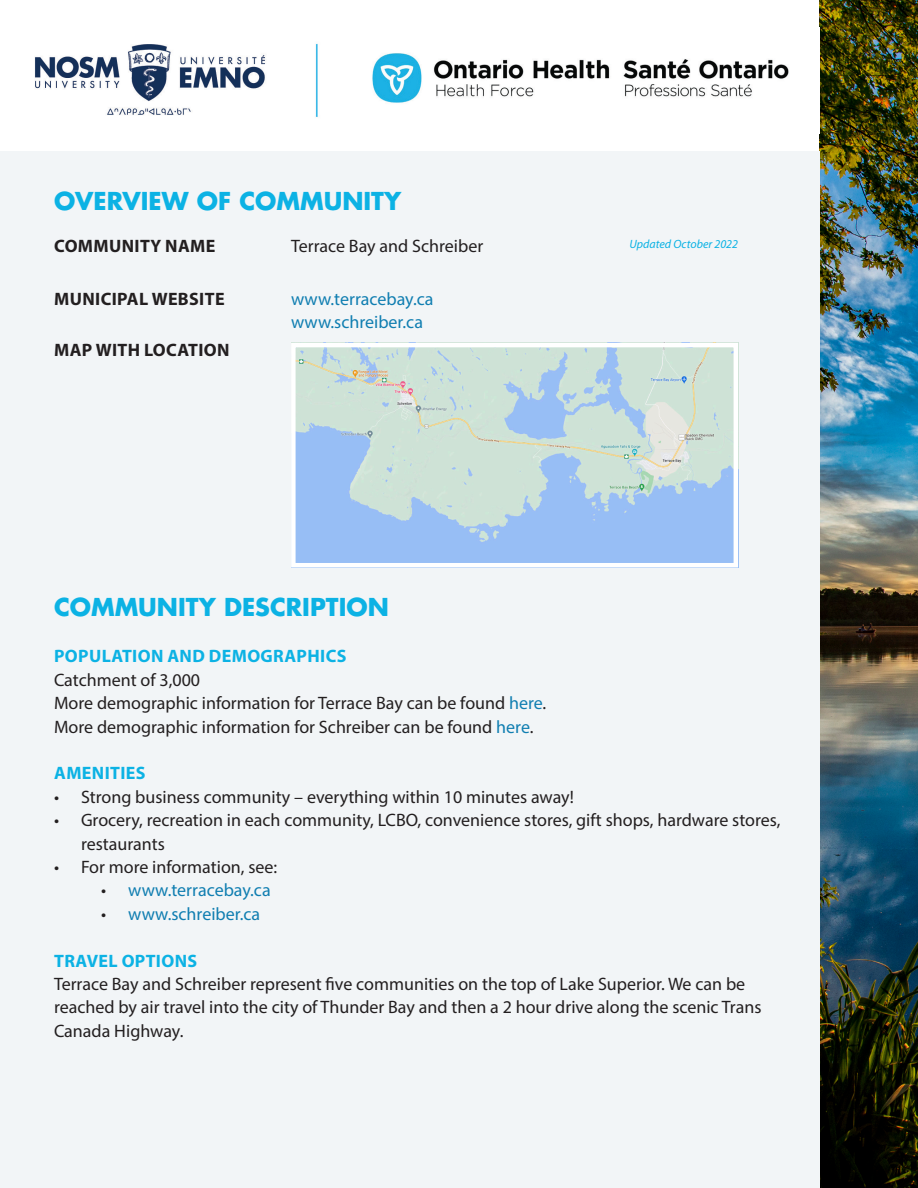
<style>
.page{position:relative;width:918px;height:1188px;background:#fff}
.page>*{position:absolute;margin:0;border:0;box-sizing:border-box;transform-origin:0 0}
.Heading{font:700 24px "Futura Std";color:#0cb2e4}
.Subhead{font:18px/23.4px "Myriad Pro";color:#231f20}
.Text{font:18px "Myriad Pro";color:#231f20}
.Text-2{font:18px "Myriad Pro";color:#107eb1}
.Subhead-2{font:700 18px "Myriad Pro";letter-spacing:.02em;color:#0cb2e4}
.Topic{font:700 18px "Myriad Pro";letter-spacing:.02em;color:#231f20}
.Small_Print{font:italic 12px "Myriad Pro";color:#0cb2e4}
.s1{color:#107eb1}
.s2{color:#231f20}
</style>
<div class="page">
<img style="left:820px;top:0;width:98px;height:1188px">
<img style="left:35px;top:43px;width:754px;height:74px">
<div style="left:0;top:151px;width:820px;height:1037px;background:#f2f5f7"></div>
<img style="left:296px;top:348px;width:437px;height:214px">
<div style="left:291px;top:343px;width:447px;height:224px;border:4px solid #fff"></div>
<p class="Heading" style="left:54px;top:185px;width:349px">OVERVIEW OF COMMUNITY</p>
<p class="Topic" style="left:54px;top:234px;width:163px">COMMUNITY NAME</p>
<p class="Text" style="left:291px;top:235px;width:194px">Terrace Bay and Schreiber</p>
<p class="Topic" style="left:54px;top:287px;width:172px">MUNICIPAL WEBSITE</p>
<p class="Text-2" style="left:291px;top:288px;width:144px">www.terracebay.ca</p>
<p class="Text-2" style="left:291px;top:311px;width:133px">www.schreiber.ca</p>
<p class="Topic" style="left:54px;top:339px;width:177px">MAP WITH LOCATION</p>
<p class="Small_Print" style="left:629px;top:236px;width:110px">Updated October 2022</p>
<p class="Heading" style="left:54px;top:591px;width:336px">COMMUNITY DESCRIPTION</p>
<p class="Subhead-2" style="left:54px;top:645px;width:294px">POPULATION AND DEMOGRAPHICS</p>
<p class="Text" style="left:54px;top:669px;width:148px">Catchment of 3,000</p>
<p class="Text" style="left:54px;top:692px;width:494px">More demographic information for Terrace Bay can be found <span class="s1">here</span>.</p>
<p class="Text" style="left:54px;top:715px;width:481px">More demographic information for Schreiber can be found <span class="s1">here</span>.</p>
<p class="Subhead-2" style="left:54px;top:762px;width:93px">AMENITIES</p>
<p class="Subhead" style="left:54px;top:785px;width:521px">• Strong business community – everything within 10 minutes away!</p>
<p class="Subhead" style="left:81px;top:808px;width:701px;text-indent:-27px">• Grocery, recreation in each community, LCBO, convenience stores, gift shops, hardware stores, restaurants</p>
<p class="Subhead" style="left:54px;top:855px;width:225px">• For more information, see:</p>
<p class="Text-2" style="left:101px;top:879px;width:171px"><span class="s2">•</span> www.terracebay.ca</p>
<p class="Text-2" style="left:101px;top:903px;width:160px"><span class="s2">•</span> www.schreiber.ca</p>
<p class="Subhead-2" style="left:54px;top:949px;width:145px">TRAVEL OPTIONS</p>
<p class="Subhead" style="left:54px;top:972px;width:709px">Terrace Bay and Schreiber represent five communities on the top of Lake Superior. We can be reached by air travel into the city of Thunder Bay and then a 2 hour drive along the scenic Trans<br>Canada Highway.</p>
</div>
